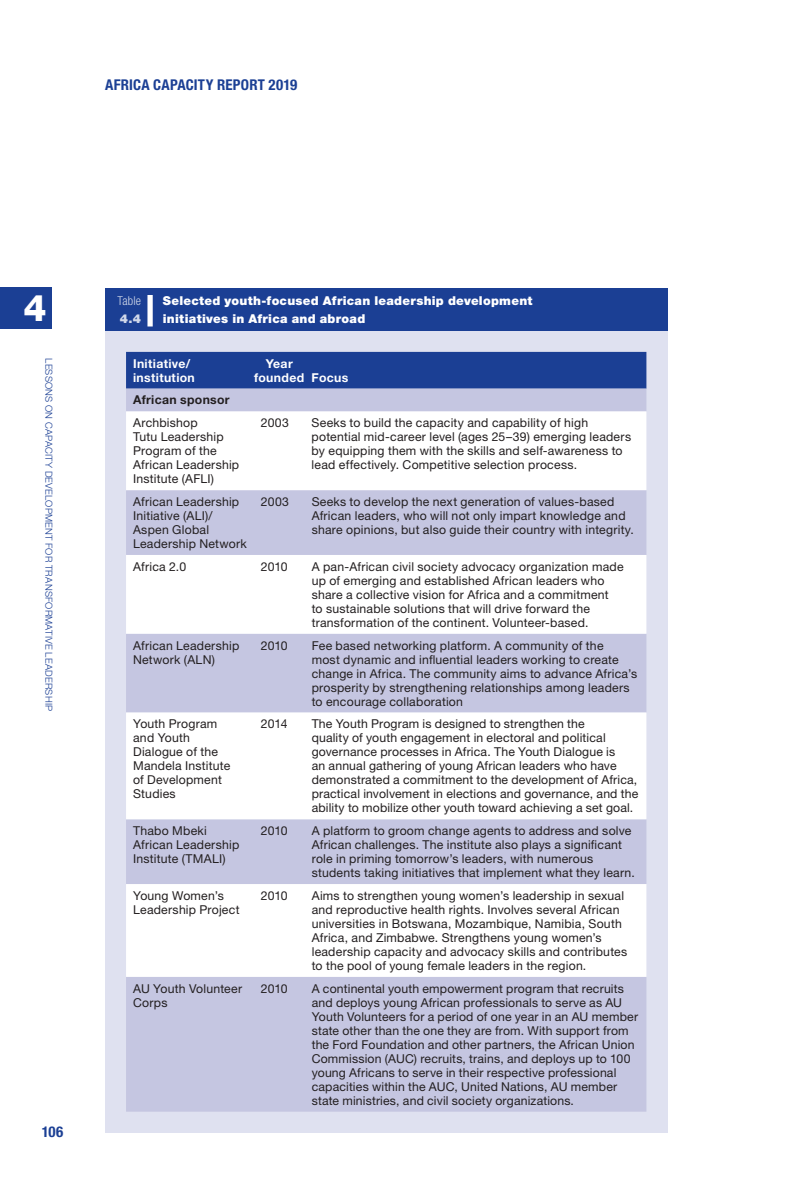
<style>
.page{position:relative;width:804px;height:1196px;background:#fff}
.page>*{position:absolute;margin:0;border:0;box-sizing:border-box;transform-origin:0 0}
.t1{font:800 36.75px "Helvetica Neue LT Std";color:#fff}
.t2{font:700 condensed 14.88px "Helvetica Neue LT Std";letter-spacing:.015em;color:#1b3f94}
.t3{font:12.25px/14px "Helvetica Neue LT Std";letter-spacing:.015em;color:#231f20}
.t4{font:900 12.25px/17.5px "Helvetica Neue LT Std";letter-spacing:.02em;color:#fff}
.t5{font:700 12.25px/14px "Helvetica Neue LT Std";letter-spacing:.025em;color:#fff}
.t6{font:700 12.25px "Helvetica Neue LT Std";letter-spacing:.025em;color:#231f20}
.t7{font:300 condensed 12.25px "Helvetica Neue LT Std";letter-spacing:.01em;color:#fff}
.t8{font:300 9.62px "Helvetica Neue LT Std";color:#1b3f94}
</style>
<div class="page">
<div style="left:0;top:287px;width:52px;height:42px;background:#1b3f94"></div>
<div style="left:105px;top:289px;width:562px;height:843px;background:#dfe1f0"></div>
<div style="left:126px;top:352px;width:520px;height:36px;background:#1b3f94"></div>
<div style="left:126px;top:388px;width:520px;height:723px;background:#c5c6e1"></div>
<svg style="left:126px;top:411px;width:520px;height:565px;background:#e9e9f3"></svg>
<div style="left:105px;top:289px;width:562px;height:42px;background:#1b3f94"></div>
<div style="left:147px;top:295px;width:6px;height:31px;background:#fff"></div>
<p class="t2" style="left:105px;top:76px;width:194px">AFRICA CAPACITY REPORT 2019</p>
<h1 class="t1" style="left:23px;top:286px;width:25px">4</h1>
<p class="t7" style="left:117px;top:294px;width:25px">Table</p>
<p class="t4" style="left:120px;top:310px;width:23px">4.4</p>
<p class="t4" style="left:163px;top:292px;width:371px">Selected youth-focused African leadership development initiatives in Africa and abroad</p>
<p class="t8" style="left:55px;top:358px;width:353px;rotate:90deg">Lessonsoncapacitydevelopmentfortransformativeleadership</p>
<p class="t5" style="left:133px;top:356px;width:63px">Initiative/ institution</p>
<p class="t5" style="left:254px;top:356px;width:96px;text-indent:11px">Year<br>founded Focus</p>
<p class="t6" style="left:133px;top:392px;width:98px">African sponsor</p>
<p class="t3" style="left:133px;top:415px;width:108px">Archbishop<br>Tutu Leadership<br>Program of the<br>African Leadership<br>Institute (AFLI)</p>
<p class="t3" style="left:261px;top:415px;width:30px">2003</p>
<p class="t3" style="left:312px;top:415px;width:321px">Seeks to build the capacity and capability of high potential mid-career level (ages 25–39) emerging leaders by equipping them with the skills and self-awareness to lead effectively. Competitive selection process.</p>
<p class="t3" style="left:133px;top:494px;width:115px">African Leadership<br>Initiative (ALI)/<br>Aspen Global<br>Leadership Network</p>
<p class="t3" style="left:261px;top:494px;width:30px">2003</p>
<p class="t3" style="left:312px;top:494px;width:324px">Seeks to develop the next generation of values-based<br>African leaders, who will not only impart knowledge and share opinions, but also guide their country with integrity.</p>
<p class="t3" style="left:133px;top:559px;width:55px">Africa 2.0</p>
<p class="t3" style="left:261px;top:559px;width:28px">2010</p>
<p class="t3" style="left:312px;top:559px;width:313px">A pan-African civil society advocacy organization made up of emerging and established African leaders who share a collective vision for Africa and a commitment<br>to sustainable solutions that will drive forward the transformation of the continent. Volunteer-based.</p>
<p class="t3" style="left:133px;top:638px;width:108px">African Leadership<br>Network (ALN)</p>
<p class="t3" style="left:261px;top:638px;width:28px">2010</p>
<p class="t3" style="left:312px;top:638px;width:327px">Fee based networking platform. A community of the<br>most dynamic and influential leaders working to create change in Africa. The community aims to advance Africa’s prosperity by strengthening relationships among leaders to encourage collaboration</p>
<p class="t3" style="left:133px;top:717px;width:99px">Youth Program and Youth<br>Dialogue of the<br>Mandela Institute of Development<br>Studies</p>
<p class="t3" style="left:261px;top:717px;width:28px">2014</p>
<p class="t3" style="left:312px;top:717px;width:328px">The Youth Program is designed to strengthen the<br>quality of youth engagement in electoral and political governance processes in Africa. The Youth Dialogue is<br>an annual gathering of young African leaders who have demonstrated a commitment to the development of Africa, practical involvement in elections and governance, and the ability to mobilize other youth toward achieving a set goal.</p>
<p class="t3" style="left:133px;top:823px;width:108px">Thabo Mbeki<br>African Leadership<br>Institute (TMALI)</p>
<p class="t3" style="left:261px;top:823px;width:28px">2010</p>
<p class="t3" style="left:312px;top:823px;width:324px">A platform to groom change agents to address and solve African challenges. The institute also plays a significant role in priming tomorrow’s leaders, with numerous students taking initiatives that implement what they learn.</p>
<p class="t3" style="left:133px;top:888px;width:108px">Young Women’s<br>Leadership Project</p>
<p class="t3" style="left:261px;top:888px;width:28px">2010</p>
<p class="t3" style="left:312px;top:888px;width:317px">Aims to strengthen young women’s leadership in sexual and reproductive health rights. Involves several African universities in Botswana, Mozambique, Namibia, South Africa, and Zimbabwe. Strengthens young women’s leadership capacity and advocacy skills and contributes to the pool of young female leaders in the region.</p>
<p class="t3" style="left:133px;top:981px;width:110px">AU Youth Volunteer<br>Corps</p>
<p class="t3" style="left:261px;top:981px;width:28px">2010</p>
<p class="t3" style="left:312px;top:981px;width:328px">A continental youth empowerment program that recruits and deploys young African professionals to serve as AU Youth Volunteers for a period of one year in an AU member state other than the one they are from. With support from the Ford Foundation and other partners, the African Union Commission (AUC) recruits, trains, and deploys up to 100 young Africans to serve in their respective professional capacities within the AUC, United Nations, AU member state ministries, and civil society organizations.</p>
<p class="t2" style="left:42px;top:1122px;width:23px">106</p>
</div>
